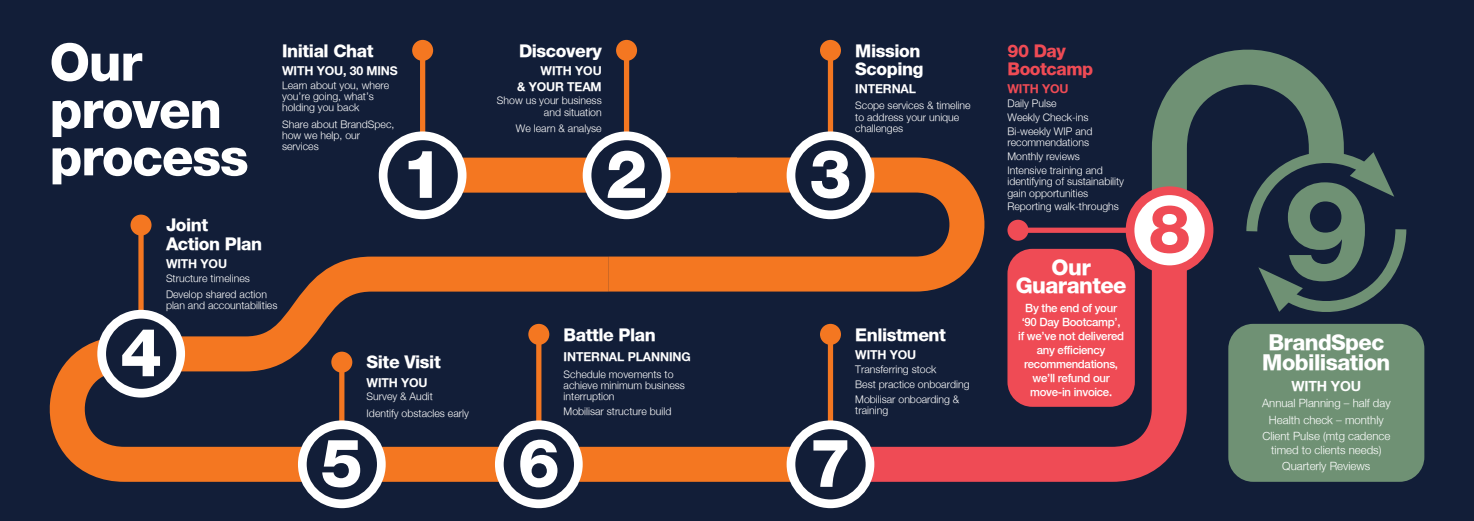
<style>
.page{position:relative;width:1474px;height:521px;background:#fff}
.page>*{position:absolute;margin:0;border:0;box-sizing:border-box;transform-origin:0 0}
.t1{font:800 138.34px "Helvetica Neue";color:#6f9174}
.t2{font:800 66.85px "Helvetica Neue";color:#fff}
.t3{font:800 66.85px "Helvetica Neue";color:#ef4b55}
.t4{font:800 51.89px/47.3px "Helvetica Neue";letter-spacing:-.025em;color:#fff}
.t5{font:800 21.88px/17.5px "Helvetica Neue";letter-spacing:-.025em;color:#fff;text-align:center}
.t6{font:800 17.5px/18.4px "Helvetica Neue";letter-spacing:-.025em;color:#fff}
.t7{font:800 17.5px/18.4px "Helvetica Neue";letter-spacing:-.025em;color:#ef4b55}
.t8{font:700 14px "Helvetica Neue";letter-spacing:-.01em;color:#fff}
.t9{font:700 12.25px/15.8px "Helvetica Neue";letter-spacing:-.01em;color:#fff;text-align:right}
.t10{font:700 12.25px "Helvetica Neue";letter-spacing:-.01em;color:#ef4b55}
.t11{font:500 11.38px/14px "Helvetica Neue";letter-spacing:-.025em;color:#fff;text-align:center}
.t12{font:300 11.38px/13.1px "Helvetica Neue";color:#fff;text-align:center}
.t13{font:300 10.5px/11.4px "Helvetica Neue";color:#fff}
</style>
<div class="page">
<div style="left:737px;top:0;width:736px;height:521px;background:#121e38"></div>
<div style="left:0;top:0;width:737px;height:521px;background:#121e38"></div>
<svg style="left:574px;top:140px;width:404px;height:152px"></svg>
<svg style="left:1151px;top:49px;width:193px;height:209px"></svg>
<svg style="left:795px;top:195px;width:409px;height:304px"></svg>
<div style="left:1007px;top:249px;width:127px;height:158px;background:#ef4b55;border-radius:25px"></div>
<div style="left:1228px;top:324px;width:196px;height:158px;background:#6f9174;border-radius:25px"></div>
<div style="left:422px;top:158px;width:315px;height:35px;background:#f47721"></div>
<div style="left:624px;top:50px;width:5px;height:122px;background:#f47721"></div>
<div style="left:616px;top:40px;width:21px;height:21px;background:#f47721;border-radius:50%"></div>
<div style="left:420px;top:50px;width:5px;height:122px;background:#f47721"></div>
<div style="left:412px;top:40px;width:21px;height:21px;background:#f47721;border-radius:50%"></div>
<div style="left:138px;top:225px;width:6px;height:121px;background:#f47721"></div>
<div style="left:130px;top:215px;width:21px;height:21px;background:#f47721;border-radius:50%"></div>
<div style="left:827px;top:50px;width:6px;height:122px;background:#f47721"></div>
<div style="left:820px;top:40px;width:21px;height:21px;background:#f47721;border-radius:50%"></div>
<div style="left:827px;top:334px;width:6px;height:121px;background:#f47721"></div>
<div style="left:820px;top:324px;width:21px;height:21px;background:#f47721;border-radius:50%"></div>
<div style="left:1018px;top:228px;width:121px;height:5px;background:#ef4b55"></div>
<div style="left:1007px;top:220px;width:21px;height:21px;background:#ef4b55;border-radius:50%"></div>
<div style="left:587px;top:136px;width:79px;height:79px;background:#121e38;border-radius:50%"></div>
<div style="left:582px;top:131px;width:88px;height:88px;border:9px solid #fff;border-radius:50%"></div>
<div style="left:791px;top:136px;width:79px;height:79px;background:#121e38;border-radius:50%"></div>
<div style="left:786px;top:131px;width:88px;height:88px;border:9px solid #fff;border-radius:50%"></div>
<div style="left:1130px;top:191px;width:79px;height:79px;background:#fff;border-radius:50%"></div>
<div style="left:1125px;top:186px;width:88px;height:88px;border:9px solid #ef4b55;border-radius:50%"></div>
<svg style="left:49px;top:239px;width:595px;height:260px"></svg>
<div style="left:566px;top:447px;width:264px;height:35px;background:#f47721"></div>
<div style="left:302px;top:425px;width:79px;height:79px;background:#121e38;border-radius:50%"></div>
<div style="left:298px;top:420px;width:88px;height:88px;border:9px solid #fff;border-radius:50%"></div>
<div style="left:499px;top:425px;width:79px;height:79px;background:#121e38;border-radius:50%"></div>
<div style="left:495px;top:420px;width:87px;height:88px;border:9px solid #fff;border-radius:50%"></div>
<div style="left:791px;top:425px;width:79px;height:79px;background:#121e38;border-radius:50%"></div>
<div style="left:786px;top:420px;width:88px;height:88px;border:9px solid #fff;border-radius:50%"></div>
<svg style="left:1240px;top:150px;width:167px;height:162px"></svg>
<div style="left:102px;top:314px;width:79px;height:79px;background:#121e38;border-radius:50%"></div>
<div style="left:97px;top:310px;width:88px;height:87px;border:9px solid #fff;border-radius:50%"></div>
<div style="left:383px;top:136px;width:79px;height:79px;background:#121e38;border-radius:50%"></div>
<div style="left:379px;top:131px;width:87px;height:88px;border:9px solid #fff;border-radius:50%"></div>
<p class="t4" style="left:50px;top:38px;width:200px">Our proven process</p>
<p class="t6" style="left:519px;top:41px;width:84px">Discovery</p>
<p class="t6" style="left:282px;top:41px;width:93px">Initial Chat</p>
<p class="t9" style="left:282px;top:62px;width:117px">WITH YOU, 30 MINS</p>
<p class="t13" style="left:282px;top:79px;width:109px">Learn about you, where you’re going, what’s holding you back</p>
<p class="t13" style="left:282px;top:118px;width:114px">Share about BrandSpec, how we help, our services</p>
<p class="t6" style="left:855px;top:41px;width:70px">Mission<br>Scoping</p>
<p class="t9" style="left:855px;top:81px;width:62px">INTERNAL</p>
<p class="t13" style="left:855px;top:100px;width:117px">Scope services &amp; timeline to address your unique challenges</p>
<p class="t9" style="left:517px;top:62px;width:86px">WITH YOU<br>&amp; YOUR TEAM</p>
<p class="t13" style="left:497px;top:95px;width:106px;text-align:right">Show us your business and situation</p>
<p class="t13" style="left:516px;top:122px;width:87px">We learn &amp; analyse</p>
<p class="t2" style="left:605px;top:134px;width:44px">2</p>
<p class="t2" style="left:809px;top:134px;width:44px">3</p>
<p class="t2" style="left:401px;top:134px;width:44px">1</p>
<p class="t6" style="left:166px;top:216px;width:98px">Joint<br>Action Plan</p>
<p class="t9" style="left:166px;top:255px;width:63px">WITH YOU</p>
<p class="t13" style="left:166px;top:272px;width:85px">Structure timelines</p>
<p class="t13" style="left:166px;top:288px;width:113px">Develop shared action plan and accountabilities</p>
<p class="t2" style="left:120px;top:313px;width:44px">4</p>
<p class="t6" style="left:366px;top:353px;width:76px">Site Visit</p>
<p class="t9" style="left:366px;top:374px;width:63px">WITH YOU</p>
<p class="t13" style="left:366px;top:391px;width:68px">Survey &amp; Audit</p>
<p class="t13" style="left:366px;top:407px;width:104px">Identify obstacles early</p>
<p class="t6" style="left:563px;top:325px;width:94px">Battle Plan</p>
<p class="t9" style="left:563px;top:349px;width:129px">INTERNAL PLANNING</p>
<p class="t13" style="left:563px;top:368px;width:123px">Schedule movements to achieve minimum business interruption</p>
<p class="t13" style="left:563px;top:406px;width:109px">Mobilisar structure build</p>
<p class="t6" style="left:855px;top:325px;width:92px">Enlistment</p>
<p class="t9" style="left:855px;top:346px;width:63px">WITH YOU</p>
<p class="t13" style="left:855px;top:363px;width:83px">Transferring stock</p>
<p class="t13" style="left:855px;top:378px;width:116px">Best practice onboarding</p>
<p class="t13" style="left:855px;top:393px;width:106px">Mobilisar onboarding &amp; training</p>
<p class="t2" style="left:321px;top:423px;width:44px">5</p>
<p class="t2" style="left:518px;top:423px;width:44px">6</p>
<p class="t2" style="left:809px;top:423px;width:44px">7</p>
<p class="t7" style="left:1007px;top:41px;width:87px">90 Day<br>Bootcamp</p>
<p class="t10" style="left:1007px;top:81px;width:63px">WITH YOU</p>
<p class="t13" style="left:1007px;top:97px;width:51px">Daily Pulse</p>
<p class="t13" style="left:1007px;top:111px;width:83px">Weekly Check-ins</p>
<p class="t13" style="left:1007px;top:125px;width:86px">Bi-weekly WIP and recommendations</p>
<p class="t13" style="left:1007px;top:150px;width:74px">Monthly reviews</p>
<p class="t13" style="left:1007px;top:164px;width:118px">Intensive training and identifying of sustainability gain opportunities</p>
<p class="t13" style="left:1007px;top:201px;width:113px">Reporting walk-throughs</p>
<p class="t3" style="left:1148px;top:189px;width:44px">8</p>
<p class="t5" style="left:1015px;top:259px;width:112px">Our<br>Guarantee</p>
<p class="t11" style="left:1018px;top:300px;width:107px">By the end of your ‘90 Day Bootcamp’, if we’ve not delivered any efficiency recommendations, we’ll refund our move-in invoice.</p>
<p class="t1" style="left:1282px;top:148px;width:89px">9</p>
<p class="t5" style="left:1262px;top:332px;width:130px;line-height:20.1px;text-align:left">BrandSpec<br>Mobilisation</p>
<p class="t8" style="left:1291px;top:377px;width:71px">WITH YOU</p>
<p class="t12" style="left:1261px;top:396px;width:130px">Annual Planning – half day</p>
<p class="t12" style="left:1268px;top:413px;width:116px">Health check – monthly</p>
<p class="t12" style="left:1262px;top:430px;width:129px">Client Pulse (mtg cadence timed to clients needs)</p>
<p class="t12" style="left:1282px;top:459px;width:90px">Quarterly Reviews</p>
</div>
